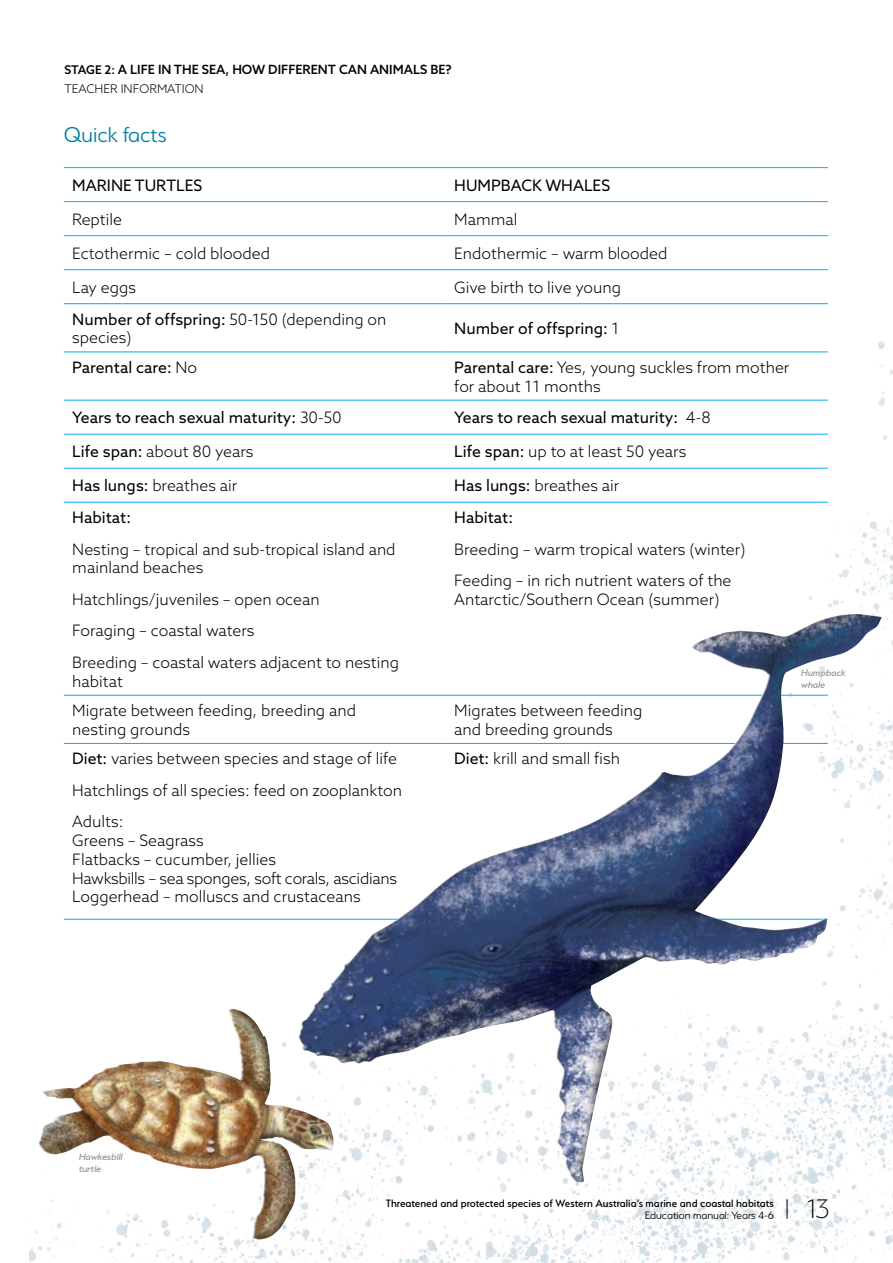
<style>
.page{position:relative;width:893px;height:1263px;background:#fff}
.page>*{position:absolute;margin:0;border:0;box-sizing:border-box;transform-origin:0 0}
.t1{font:200 30px "Serenity";color:#000}
.t2{font:300 24px "Serenity";color:#0080a2}
.t3{font:300 15.75px/18.8px "Azo Sans";color:#000}
.t4{font:15.75px "Azo Sans";color:#000}
.t5{font:500 12.75px "Azo Sans";color:#000}
.t6{font:500 12px "Serenity";color:#000}
.t7{font:300 12px "Serenity";color:#000}
.t8{font:300 12px "Azo Sans";color:#000}
.t9{font:italic 500 10.5px/12px "Serenity";color:#939598}
.s1{font-size:12px}
.s2{font-weight:400}
.s3{font-weight:300}
</style>
<div class="page">
<img style="left:30px;top:167px;width:863px;height:1096px">
<img style="left:38px;top:1010px;width:227px;height:159px">
<svg style="left:787px;top:1199px;width:1px;height:20px"></svg>
<hr style="left:64px;top:201px;width:382px;height:1px;background:#00aeef">
<hr style="left:446px;top:201px;width:382px;height:1px;background:#00aeef">
<hr style="left:64px;top:235px;width:382px;height:1px;background:#00aeef">
<hr style="left:446px;top:235px;width:382px;height:1px;background:#00aeef">
<hr style="left:64px;top:269px;width:382px;height:1px;background:#00aeef">
<hr style="left:446px;top:269px;width:382px;height:1px;background:#00aeef">
<hr style="left:64px;top:303px;width:382px;height:1px;background:#00aeef">
<hr style="left:446px;top:303px;width:382px;height:1px;background:#00aeef">
<hr style="left:64px;top:352px;width:382px;height:1px;background:#00aeef">
<hr style="left:446px;top:352px;width:382px;height:1px;background:#00aeef">
<hr style="left:64px;top:400px;width:382px;height:1px;background:#00aeef">
<hr style="left:446px;top:400px;width:382px;height:1px;background:#00aeef">
<hr style="left:64px;top:434px;width:382px;height:1px;background:#00aeef">
<hr style="left:446px;top:434px;width:382px;height:1px;background:#00aeef">
<hr style="left:64px;top:468px;width:382px;height:1px;background:#00aeef">
<hr style="left:446px;top:468px;width:382px;height:1px;background:#00aeef">
<hr style="left:64px;top:502px;width:382px;height:1px;background:#00aeef">
<hr style="left:446px;top:502px;width:382px;height:1px;background:#00aeef">
<hr style="left:64px;top:695px;width:382px;height:1px;background:#00aeef">
<hr style="left:64px;top:743px;width:382px;height:1px;background:#00aeef">
<hr style="left:64px;top:167px;width:382px;height:1px;background:#00aeef">
<hr style="left:446px;top:167px;width:382px;height:1px;background:#00aeef">
<hr style="left:64px;top:919px;width:382px;height:1px;background:#00aeef">
<img style="left:298px;top:617px;width:534px;height:565px">
<p class="t5" style="left:64px;top:61px;width:389px"><span class="s1">STAGE 2:</span> A LIFE IN THE SEA, HOW DIFFERENT CAN ANIMALS BE?</p>
<p class="t8" style="left:64px;top:81px;width:141px">TEACHER INFORMATION</p>
<h2 class="t2" style="left:64px;top:122px;width:104px">Quick facts</h2>
<p class="t4" style="left:72px;top:175px;width:132px">MARINE TURTLES</p>
<p class="t4" style="left:454px;top:175px;width:157px">HUMPBACK WHALES</p>
<p class="t3" style="left:72px;top:210px;width:51px">Reptile</p>
<p class="t3" style="left:454px;top:210px;width:65px">Mammal</p>
<p class="t3" style="left:72px;top:244px;width:199px">Ectothermic – cold blooded</p>
<p class="t3" style="left:454px;top:244px;width:215px">Endothermic – warm blooded</p>
<p class="t3" style="left:72px;top:278px;width:65px">Lay eggs</p>
<p class="t3" style="left:454px;top:278px;width:168px">Give birth to live young</p>
<p class="t3" style="left:72px;top:309px;width:316px"><span class="s2">Number of offspring:</span> 50-150 (depending on species)</p>
<p class="t4" style="left:454px;top:318px;width:167px">Number of offspring: <span class="s3">1</span></p>
<p class="t4" style="left:72px;top:357px;width:126px">Parental care: <span class="s3">No</span></p>
<p class="t3" style="left:454px;top:358px;width:337px"><span class="s2">Parental care:</span> Yes, young suckles from mother for about 11 months</p>
<p class="t4" style="left:72px;top:407px;width:271px">Years to reach sexual maturity: <span class="s3">30-50</span></p>
<p class="t4" style="left:454px;top:407px;width:258px">Years to reach sexual maturity: <span class="s3">4-8</span></p>
<p class="t3" style="left:72px;top:442px;width:183px"><span class="s2">Life span:</span> about 80 years</p>
<p class="t3" style="left:454px;top:442px;width:234px"><span class="s2">Life span:</span> up to at least 50 years</p>
<p class="t3" style="left:72px;top:476px;width:167px"><span class="s2">Has lungs:</span> breathes air</p>
<p class="t3" style="left:454px;top:476px;width:167px"><span class="s2">Has lungs:</span> breathes air</p>
<p class="t4" style="left:72px;top:507px;width:60px">Habitat:</p>
<p class="t3" style="left:72px;top:539px;width:325px">Nesting – tropical and sub-tropical island and mainland beaches</p>
<p class="t3" style="left:72px;top:583px;width:328px;line-height:31.5px">Hatchlings/juveniles – open ocean<br>Foraging – coastal waters<br>Breeding – coastal waters adjacent to nesting</p>
<p class="t3" style="left:72px;top:671px;width:52px">habitat</p>
<p class="t4" style="left:454px;top:507px;width:60px">Habitat:</p>
<p class="t3" style="left:454px;top:533px;width:293px;line-height:31.5px">Breeding – warm tropical waters (winter)<br>Feeding – in rich nutrient waters of the</p>
<p class="t3" style="left:454px;top:590px;width:267px">Antarctic/Southern Ocean (summer)</p>
<p class="t3" style="left:72px;top:701px;width:285px">Migrate between feeding, breeding and nesting grounds</p>
<p class="t3" style="left:454px;top:701px;width:189px">Migrates between feeding and breeding grounds</p>
<p class="t3" style="left:72px;top:743px;width:331px;line-height:31.5px"><span class="s2">Diet:</span> varies between species and stage of life<br>Hatchlings of all species: feed on zooplankton<br>Adults:</p>
<p class="t3" style="left:72px;top:831px;width:326px">Greens – Seagrass<br>Flatbacks – cucumber, jellies<br>Hawksbills – sea sponges, soft corals, ascidians Loggerhead – molluscs and crustaceans</p>
<p class="t3" style="left:454px;top:749px;width:167px"><span class="s2">Diet:</span> krill and small fish</p>
<p class="t9" style="left:801px;top:667px;width:46px">Humpback whale</p>
<p class="t9" style="left:79px;top:1151px;width:45px">Hawkesbill turtle</p>
<p class="t6" style="left:386px;top:1196px;width:390px">Threatened and protected species of Western Australia’s marine and coastal habitats</p>
<p class="t7" style="left:645px;top:1209px;width:131px">Education manual: Years 4-6</p>
<h1 class="t1" style="left:808px;top:1193px;width:23px">13</h1>
</div>
